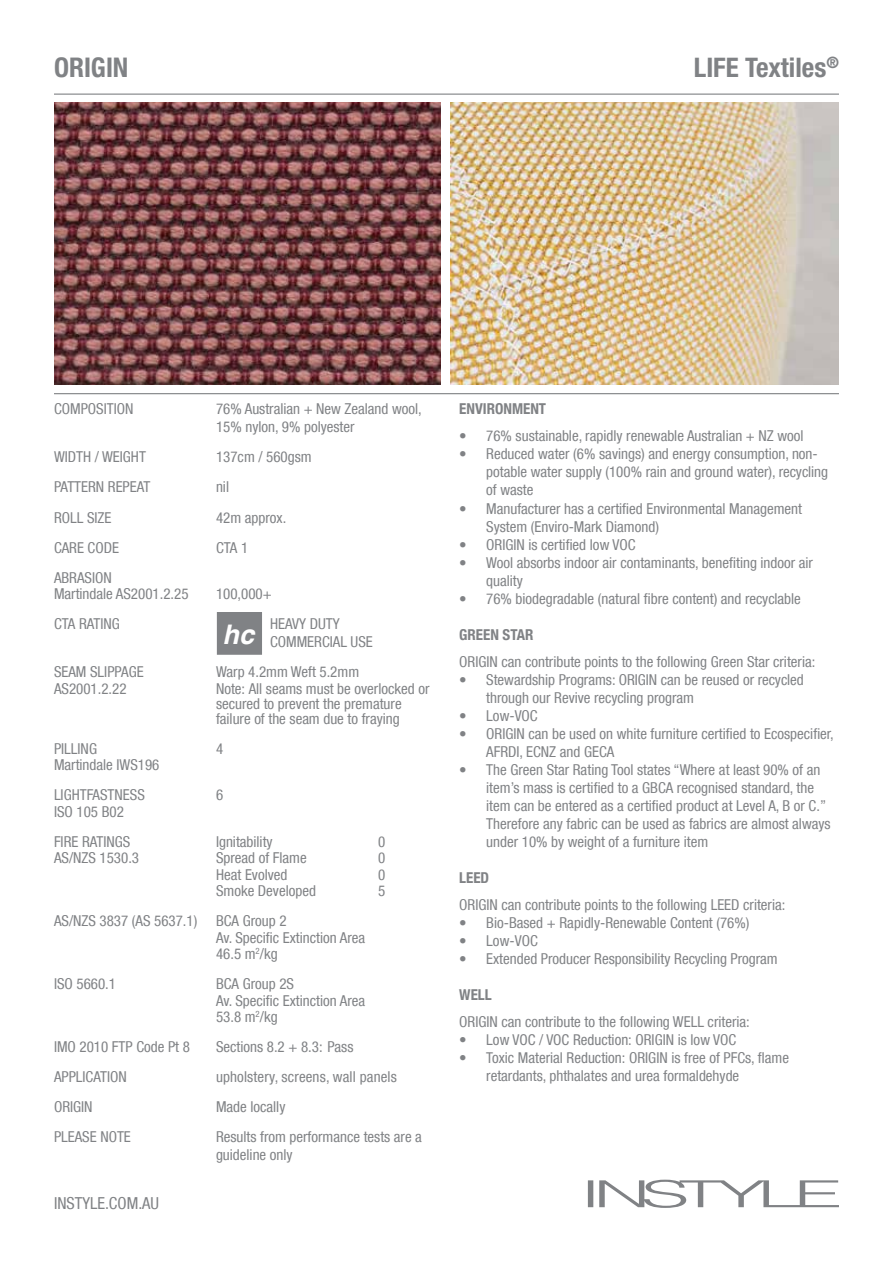
<style>
.page{position:relative;width:893px;height:1263px;background:#fff}
.page>*{position:absolute;margin:0;border:0;box-sizing:border-box;transform-origin:0 0}
.t1{font:700 condensed 27px "Helvetica Neue LT Std";color:#808285}
.t2{font:700 condensed 27px "Helvetica Neue LT Com";color:#808285}
.t3{font:italic 700 27px "Helvetica";color:#fff}
.t4{font:condensed 16.5px "Helvetica Neue LT Com";color:#808285}
.t5{font:condensed 15px/18px "Helvetica Neue LT Com";color:#808285}
.t6{font:condensed 15px "Helvetica Neue LT Std";color:#808285}
.t7{font:700 condensed 15px "Helvetica Neue LT Com";color:#808285}
.s1{font-family:"Helvetica Neue LT Com"}
</style>
<div class="page">
<svg style="left:588px;top:1180px;width:251px;height:28px"></svg>
<hr style="left:54px;top:94px;width:785px;height:1px;background:#808285">
<hr style="left:54px;top:393px;width:785px;height:1px;background:#808285">
<div style="left:217px;top:612px;width:45px;height:43px;background:#808285"></div>
<img style="left:54px;top:102px;width:387px;height:282px">
<img style="left:451px;top:102px;width:388px;height:282px">
<h1 class="t2" style="left:54px;top:52px;width:76px">ORIGIN</h1>
<h1 class="t1" style="left:694px;top:52px;width:147px">LIFE Textiles<sup>®</sup></h1>
<p class="t5" style="left:54px;top:400px;width:81px">COMPOSITION</p>
<p class="t5" style="left:216px;top:400px;width:207px">76% Australian + New Zealand wool,<br>15% nylon, 9% polyester</p>
<p class="t5" style="left:54px;top:448px;width:93px">WIDTH / WEIGHT</p>
<p class="t5" style="left:216px;top:448px;width:97px">137cm / 560gsm</p>
<p class="t5" style="left:54px;top:478px;width:98px">PATTERN REPEAT</p>
<p class="t5" style="left:216px;top:478px;width:15px">nil</p>
<p class="t5" style="left:54px;top:508px;width:59px">ROLL SIZE</p>
<p class="t5" style="left:216px;top:508px;width:72px">42m approx.</p>
<p class="t5" style="left:54px;top:538px;width:67px">CARE CODE</p>
<p class="t5" style="left:216px;top:538px;width:34px">CTA 1</p>
<p class="t5" style="left:54px;top:569px;width:136px;line-height:16.5px">ABRASION<br>Martindale AS2001.2.25</p>
<p class="t5" style="left:216px;top:584px;width:57px">100,000+</p>
<p class="t5" style="left:54px;top:614px;width:67px">CTA RATING</p>
<p class="t5" style="left:270px;top:614px;width:104px">HEAVY DUTY<br>COMMERCIAL USE</p>
<p class="t5" style="left:54px;top:662px;width:91px">SEAM SLIPPAGE</p>
<p class="t5" style="left:216px;top:662px;width:145px">Warp 4.2mm Weft 5.2mm</p>
<p class="t5" style="left:54px;top:679px;width:74px">AS2001.2.22</p>
<p class="t5" style="left:216px;top:680px;width:215px;line-height:15px">Note: All seams must be overlocked or secured to prevent the premature failure of the seam due to fraying</p>
<p class="t5" style="left:54px;top:739px;width:45px">PILLING</p>
<p class="t5" style="left:216px;top:739px;width:9px">4</p>
<p class="t5" style="left:54px;top:749px;width:107px;line-height:30px">Martindale IWS196<br>LIGHTFASTNESS</p>
<h1 class="t3" style="left:223px;top:612px;width:33px">hc</h1>
<p class="t5" style="left:216px;top:785px;width:9px">6</p>
<p class="t5" style="left:54px;top:796px;width:78px;line-height:30px">ISO 105 B02<br>FIRE RATINGS</p>
<p class="t5" style="left:216px;top:832px;width:58px">Ignitability</p>
<p class="t5" style="left:378px;top:832px;width:9px">0</p>
<p class="t5" style="left:54px;top:848px;width:87px">AS/NZS 1530.3</p>
<p class="t5" style="left:216px;top:848px;width:92px">Spread of Flame</p>
<p class="t5" style="left:378px;top:848px;width:9px">0</p>
<p class="t5" style="left:216px;top:865px;width:73px">Heat Evolved</p>
<p class="t5" style="left:378px;top:865px;width:9px">0</p>
<p class="t5" style="left:216px;top:881px;width:101px">Smoke Developed</p>
<p class="t5" style="left:378px;top:881px;width:9px">5</p>
<p class="t5" style="left:216px;top:912px;width:151px;line-height:16.5px;text-indent:-162px">AS/NZS 3837 (AS 5637.1) BCA Group 2<br>Av. Specific Extinction Area<br>46.5 m<sup>2</sup>/kg</p>
<p class="t5" style="left:54px;top:974px;width:64px">ISO 5660.1</p>
<p class="t5" style="left:216px;top:975px;width:151px;line-height:16.5px">BCA Group 2S<br>Av. Specific Extinction Area<br>53.8 m<sup>2</sup>/kg</p>
<p class="t5" style="left:54px;top:1037px;width:137px">IMO 2010 FTP Code Pt 8</p>
<p class="t5" style="left:216px;top:1037px;width:139px">Sections 8.2 + 8.3: Pass</p>
<p class="t5" style="left:54px;top:1067px;width:74px">APPLICATION</p>
<p class="t5" style="left:216px;top:1067px;width:182px">upholstery, screens, wall panels</p>
<p class="t5" style="left:54px;top:1097px;width:40px">ORIGIN</p>
<p class="t5" style="left:216px;top:1097px;width:71px">Made locally</p>
<p class="t5" style="left:54px;top:1127px;width:78px">PLEASE NOTE</p>
<p class="t5" style="left:216px;top:1127px;width:207px">Results from performance tests are a guideline only</p>
<p class="t4" style="left:54px;top:1193px;width:107px">INSTYLE.COM.AU</p>
<p class="t7" style="left:459px;top:400px;width:88px">ENVIRONMENT</p>
<p class="t5" style="left:459px;top:427px;width:346px">• 76% sustainable, rapidly renewable Australian + NZ wool</p>
<p class="t5" style="left:486px;top:445px;width:343px;text-indent:-27px">• Reduced water (6% savings) and energy consumption, non&shy;potable water supply (100% rain and ground water), recycling of waste</p>
<p class="t5" style="left:486px;top:499px;width:317px;text-indent:-27px">• Manufacturer has a certified Environmental Management<br>System (Enviro-Mark Diamond)</p>
<p class="t5" style="left:459px;top:535px;width:178px">• ORIGIN is certified low VOC</p>
<p class="t5" style="left:486px;top:553px;width:328px;text-indent:-27px">• Wool absorbs indoor air contaminants, benefiting indoor air quality</p>
<p class="t5" style="left:459px;top:589px;width:343px">• 76% biodegradable (natural fibre content) and recyclable</p>
<p class="t7" style="left:459px;top:625px;width:76px">GREEN STAR</p>
<p class="t5" style="left:459px;top:652px;width:358px">ORIGIN can contribute points to the following Green Star criteria:</p>
<p class="t5" style="left:486px;top:670px;width:319px;text-indent:-27px">• Stewardship Programs: ORIGIN can be reused or recycled through our Revive recycling program</p>
<p class="t5" style="left:459px;top:706px;width:80px">• Low-VOC</p>
<p class="t5" style="left:486px;top:724px;width:349px;text-indent:-27px">• ORIGIN can be used on white furniture certified to Ecospecifier,<br>AFRDI, ECNZ and GECA</p>
<p class="t5" style="left:486px;top:760px;width:346px;text-indent:-27px">• The Green Star Rating Tool states “Where at least 90% of an item’s mass is certified to a GBCA recognised standard, the item can be entered as a certified product at Level A, B or C.” Therefore any fabric can be used as fabrics are almost always under 10% by weight of a furniture item</p>
<p class="t7" style="left:459px;top:868px;width:31px">LEED</p>
<p class="t5" style="left:459px;top:895px;width:328px">ORIGIN can contribute points to the following LEED criteria:</p>
<p class="t5" style="left:459px;top:913px;width:292px">• Bio-Based + Rapidly-Renewable Content (76%)</p>
<p class="t5" style="left:459px;top:931px;width:80px">• Low-VOC</p>
<p class="t5" style="left:459px;top:949px;width:320px">• Extended Producer Responsibility Recycling Program</p>
<p class="t7" style="left:459px;top:985px;width:34px">WELL</p>
<p class="t5" style="left:459px;top:1012px;width:292px">ORIGIN can contribute to the following WELL criteria:</p>
<p class="t6" style="left:459px;top:1030px;width:278px">• Low VOC / VOC Reduction: <span class="s1">ORIGIN is low VOC</span></p>
<p class="t6" style="left:459px;top:1048px;width:331px">• Toxic Material Reduction: <span class="s1">ORIGIN is free of PFCs, flame</span></p>
<p class="t5" style="left:486px;top:1066px;width:255px">retardants, phthalates and urea formaldehyde</p>
</div>
